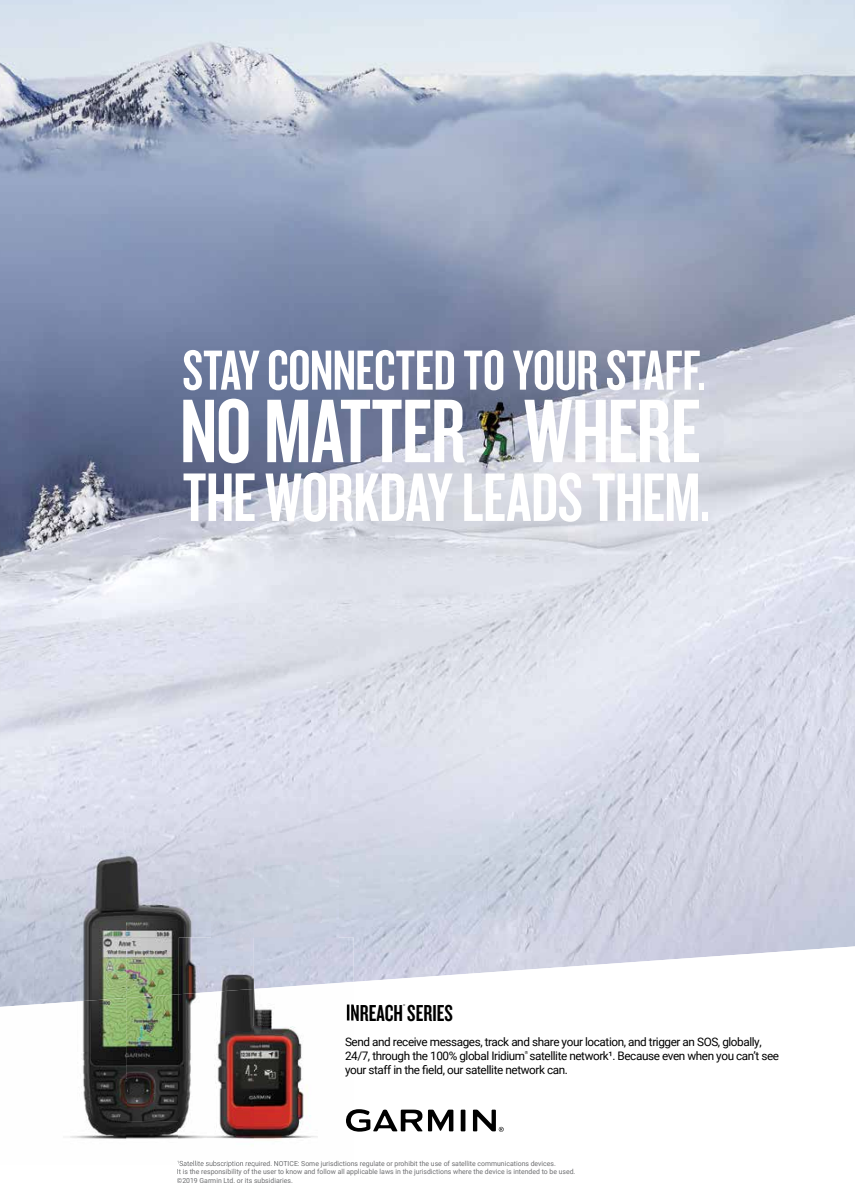
<style>
.page{position:relative;width:855px;height:1204px;background:#fff}
.page>*{position:absolute;margin:0;border:0;box-sizing:border-box;transform-origin:0 0}
.t1{font:93.75px "Knockout 48 Featherweight";letter-spacing:-.01em;color:#fff}
.t2{font:71.25px "Knockout 48 Featherweight";letter-spacing:-.005em;color:#fff}
.t3{font:58.62px "Knockout 48 Featherweight";letter-spacing:-.005em;color:#fff}
.t4{font:24px "Knockout 48 Featherweight";color:#000}
.t5{font:11.75px/14.1px "Roboto";letter-spacing:-.035em;color:#000}
.t6{font:7.25px "Knockout 48 Featherweight";color:#000}
.t7{font:7px/8.4px "Roboto";color:#6d6e70}
.t8{font:4.25px "Roboto";color:#000}
</style>
<div class="page">
<img style="left:0;top:0;width:601px;height:603px">
<img style="left:601px;top:0;width:254px;height:946px">
<img style="left:0;top:603px;width:338px;height:262px">
<img style="left:338px;top:603px;width:264px;height:343px">
<svg style="left:354px;top:946px;width:501px;height:36px"></svg>
<div style="left:254px;top:937px;width:100px;height:45px;background:#c8cde0"></div>
<img style="left:254px;top:982px;width:93px;height:158px">
<img style="left:347px;top:1004px;width:7px;height:17px">
<svg style="left:346px;top:1109px;width:158px;height:23px"></svg>
<img style="left:0;top:836px;width:254px;height:85px">
<img style="left:0;top:921px;width:126px;height:77px">
<img style="left:126px;top:921px;width:85px;height:73px">
<img style="left:0;top:998px;width:126px;height:141px">
<img style="left:126px;top:994px;width:53px;height:127px">
<img style="left:126px;top:1121px;width:53px;height:18px">
<img style="left:179px;top:937px;width:75px;height:52px">
<img style="left:179px;top:989px;width:75px;height:150px">
<svg style="left:177px;top:1160px;width:76px;height:5px"></svg>
<img style="left:179px;top:1160px;width:75px;height:4px">
<h3 class="t3" style="left:182px;top:334px;width:525px">STAY CONNECTED TO YOUR STAFF.</h3>
<h1 class="t1" style="left:180px;top:374px;width:522px">NO MATTER WHERE</h1>
<h2 class="t2" style="left:183px;top:454px;width:529px">THE WORKDAY LEADS THEM.</h2>
<h3 class="t4" style="left:346px;top:998px;width:108px">INREACH SERIES</h3>
<p class="t6" style="left:403px;top:1002px;width:4px">®</p>
<h3 class="t5" style="left:345px;top:1034px;width:436px">Send and receive messages, track and share your location, and trigger an SOS, globally,<br>24/7, through the 100% global Iridium satellite network¹. Because even when you can’t see</h3>
<p class="t8" style="left:525px;top:1049px;width:5px">®</p>
<h3 class="t5" style="left:345px;top:1062px;width:224px">your staff in the field, our satellite network can.</h3>
<p class="t7" style="left:177px;top:1159px;width:400px;text-indent:2px">Satellite subscription required. NOTICE: Some jurisdictions regulate or prohibit the use of satellite communications devices.<br>It is the responsibility of the user to know and follow all applicable laws in the jurisdictions where the device is intended to be used. ©2019 Garmin Ltd. or its subsidiaries.</p>
</div>
